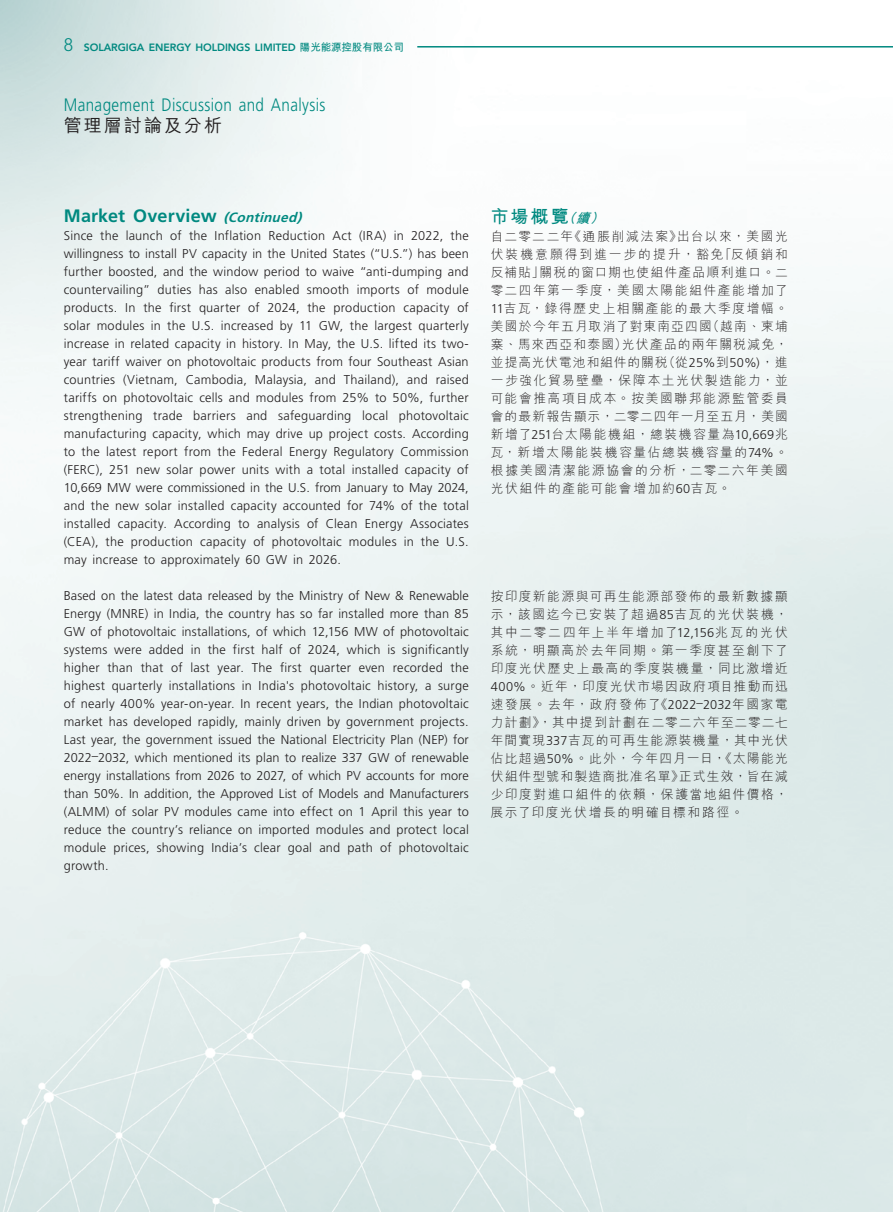
<style>
.page{position:relative;width:893px;height:1212px;background:#fff}
.page>*{position:absolute;margin:0;border:0;box-sizing:border-box;transform-origin:0 0}
.t1{font:300 18px "Frutiger LT Std";letter-spacing:.025em;color:#008980;scale:.85 1}
._03_H1{font:700 18px "Frutiger LT Std";letter-spacing:.01em;color:#008980}
.t2{font:500 18px "M Hei HK";letter-spacing:.115em;color:#231f20}
._03_H1-2{font:700 18px "M Hei HK";color:#008980}
._11_P0{font:300 12.75px/18px "Frutiger LT Std";letter-spacing:.02em;color:#231f20;text-align:justify}
._11_P0-2{font:300 12.75px/18px "M Hei HK";letter-spacing:.12em;color:#231f20;text-align:justify}
.t3{font:800 10.5px "Avenir LT Std";letter-spacing:-.01em;color:#008980}
.s1{font-weight:300;font-size:18px}
.s2{font-family:"M Hei HK";font-weight:700}
.s3{font-style:italic;font-size:13.5px}
.s4{font-family:"Frutiger LT Std"}
</style>
<div class="page">
<img style="left:0;top:0;width:893px;height:1212px">
<hr style="left:417px;top:46px;width:476px;height:2px;background:#008980">
<p class="t3" style="left:64px;top:41px;width:342px"><span class="s1">8</span> SOLARGIGA ENERGY HOLDINGS LIMITED <span class="s2">陽光能源控股有限公司</span></p>
<h1 class="t1" style="left:64px;top:94px;width:309px">Management Discussion and Analysis</h1>
<h1 class="t2" style="left:64px;top:112px;width:160px">管理層討論及分析</h1>
<p class="_03_H1" style="left:64px;top:205px;width:243px">Market Overview <span class="s3">(Continued)</span></p>
<p class="_11_P0" style="left:64px;top:226px;width:407px">Since the launch of the Inflation Reduction Act (IRA) in 2022, the willingness to install PV capacity in the United States (“U.S.”) has been further boosted, and the window period to waive “anti-dumping and countervailing” duties has also enabled smooth imports of module products. In the first quarter of 2024, the production capacity of solar modules in the U.S. increased by 11 GW, the largest quarterly increase in related capacity in history. In May, the U.S. lifted its two&shy;year tariff waiver on photovoltaic products from four Southeast Asian countries (Vietnam, Cambodia, Malaysia, and Thailand), and raised tariffs on photovoltaic cells and modules from 25% to 50%, further strengthening trade barriers and safeguarding local photovoltaic manufacturing capacity, which may drive up project costs. According to the latest report from the Federal Energy Regulatory Commission (FERC), 251 new solar power units with a total installed capacity of 10,669 MW were commissioned in the U.S. from January to May 2024, and the new solar installed capacity accounted for 74% of the total installed capacity. According to analysis of Clean Energy Associates (CEA), the production capacity of photovoltaic modules in the U.S. may increase to approximately 60 GW in 2026.</p>
<p class="_11_P0" style="left:64px;top:586px;width:407px">Based on the latest data released by the Ministry of New &amp; Renewable Energy (MNRE) in India, the country has so far installed more than 85<br>GW of photovoltaic installations, of which 12,156 MW of photovoltaic systems were added in the first half of 2024, which is significantly higher than that of last year. The first quarter even recorded the highest quarterly installations in India's photovoltaic history, a surge of nearly 400% year-on-year. In recent years, the Indian photovoltaic market has developed rapidly, mainly driven by government projects.<br>Last year, the government issued the National Electricity Plan (NEP) for 2022–2032, which mentioned its plan to realize 337 GW of renewable energy installations from 2026 to 2027, of which PV accounts for more than 50%. In addition, the Approved List of Models and Manufacturers (ALMM) of solar PV modules came into effect on 1 April this year to reduce the country’s reliance on imported modules and protect local module prices, showing India’s clear goal and path of photovoltaic growth.</p>
<p class="_03_H1-2" style="left:491px;top:203px;width:119px">市場概覽<span class="s3">（續）</span></p>
<p class="_11_P0-2" style="left:491px;top:227px;width:299px">自二零二二年《通脹削減法案》出台以來，美國光伏裝機意願得到進一步的提升，豁免「反傾銷和反補貼」關稅的窗口期也使組件產品順利進口。二零二四年第一季度，美國太陽能組件產能增加了<span class="s4">11</span>吉瓦，錄得歷史上相關產能的最大季度增幅。美國於今年五月取消了對東南亞四國（越南、柬埔寨、馬來西亞和泰國）光伏產品的兩年關稅減免，並提高光伏電池和組件的關稅（從<span class="s4">25%</span>到<span class="s4">50%)</span>，進一步強化貿易壁壘，保障本土光伏製造能力，並可能會推高項目成本。按美國聯邦能源監管委員會的最新報告顯示，二零二四年一月至五月，美國新增了<span class="s4">251</span>台太陽能機組，總裝機容量為<span class="s4">10,669</span>兆瓦，新增太陽能裝機容量佔總裝機容量的<span class="s4">74%</span>。根據美國清潔能源協會的分析，二零二六年美國光伏組件的產能可能會增加約<span class="s4">60</span>吉瓦。</p>
<p class="_11_P0-2" style="left:491px;top:587px;width:299px">按印度新能源與可再生能源部發佈的最新數據顯示，該國迄今已安裝了超過<span class="s4">85</span>吉瓦的光伏裝機，其中二零二四年上半年增加了<span class="s4">12,156</span>兆瓦的光伏系統，明顯高於去年同期。第一季度甚至創下了印度光伏歷史上最高的季度裝機量，同比激增近<span class="s4">400%</span>。近年，印度光伏市場因政府項目推動而迅速發展。去年，政府發佈了《<span class="s4">2022–2032</span>年國家電力計劃》，其中提到計劃在二零二六年至二零二七年間實現<span class="s4">337</span>吉瓦的可再生能源裝機量，其中光伏佔比超過<span class="s4">50%</span>。此外，今年四月一日，《太陽能光伏組件型號和製造商批准名單》正式生效，旨在減少印度對進口組件的依賴，保護當地組件價格，展示了印度光伏增長的明確目標和路徑。</p>
</div>
